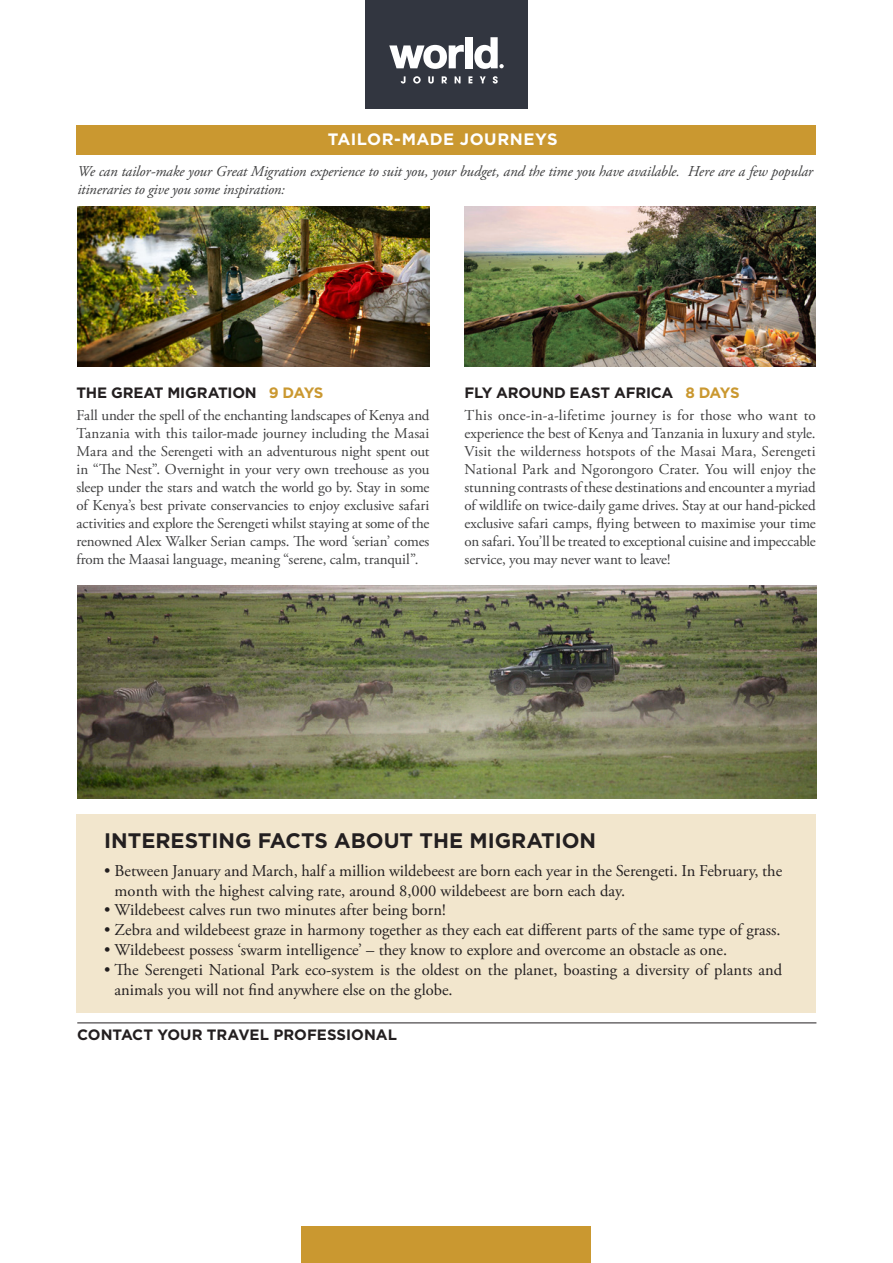
<style>
.page{position:relative;width:893px;height:1263px;background:#fff}
.page>*{position:absolute;margin:0;border:0;box-sizing:border-box;transform-origin:0 0}
.t1{font:700 21px "Gotham";color:#231f20}
.t2{font:16.5px/19.8px "Adobe Garamond Pro";color:#231f20}
.t3{font:700 16.5px "Gotham";letter-spacing:.03em;color:#fff}
.Body_Copy{font:15px/18px "Adobe Garamond Pro";letter-spacing:-.01em;color:#3e3e3f;text-align:justify}
.Body_Copy-2{font:italic 15px/18px "Adobe Garamond Pro";letter-spacing:-.01em;color:#3e3e3f}
.t4{font:700 15px "Gotham";letter-spacing:-.01em;color:#231f20}
.s1{color:#ca9830}
</style>
<div class="page">
<div style="left:365px;top:0;width:163px;height:108px;background:#323640"></div>
<svg style="left:389px;top:45px;width:75px;height:24px"></svg>
<div style="left:465px;top:37px;width:8px;height:31px;background:#fff"></div>
<svg style="left:401px;top:76px;width:4px;height:8px"></svg>
<svg style="left:413px;top:76px;width:8px;height:8px"></svg>
<svg style="left:428px;top:76px;width:6px;height:8px"></svg>
<svg style="left:442px;top:76px;width:5px;height:7px"></svg>
<svg style="left:455px;top:76px;width:5px;height:7px"></svg>
<svg style="left:468px;top:76px;width:4px;height:7px"></svg>
<svg style="left:480px;top:76px;width:6px;height:7px"></svg>
<svg style="left:493px;top:76px;width:5px;height:8px"></svg>
<svg style="left:474px;top:37px;width:30px;height:32px"></svg>
<div style="left:302px;top:1227px;width:289px;height:36px;background:#ca9830"></div>
<div style="left:77px;top:125px;width:739px;height:30px;background:#ca9830"></div>
<img style="left:77px;top:206px;width:352px;height:160px">
<img style="left:465px;top:206px;width:351px;height:160px">
<div style="left:76px;top:814px;width:740px;height:199px;background:#f2e6cd"></div>
<img style="left:77px;top:585px;width:739px;height:213px">
<hr style="left:77px;top:1022px;width:739px;height:1px;background:#231f20">
<p class="t3" style="left:328px;top:130px;width:231px">TAILOR-MADE JOURNEYS</p>
<p class="Body_Copy-2" style="left:77px;top:163px;width:737px">We can tailor-make your Great Migration experience to suit you, your budget, and the time you have available. Here are a few popular itineraries to give you some inspiration:</p>
<p class="t4" style="left:77px;top:384px;width:248px">THE GREAT MIGRATION <span class="s1">9 DAYS</span></p>
<p class="Body_Copy" style="left:77px;top:407px;width:354px">Fall under the spell of the enchanting landscapes of Kenya and Tanzania with this tailor-made journey including the Masai Mara and the Serengeti with an adventurous night spent out in “The Nest”. Overnight in your very own treehouse as you sleep under the stars and watch the world go by. Stay in some of Kenya’s best private conservancies to enjoy exclusive safari activities and explore the Serengeti whilst staying at some of the renowned Alex Walker Serian camps. The word ‘serian’ comes from the Maasai language, meaning “serene, calm, tranquil”.</p>
<p class="t4" style="left:465px;top:384px;width:277px">FLY AROUND EAST AFRICA <span class="s1">8 DAYS</span></p>
<p class="Body_Copy" style="left:465px;top:407px;width:353px">This once-in-a-lifetime journey is for those who want to experience the best of Kenya and Tanzania in luxury and style.<br>Visit the wilderness hotspots of the Masai Mara, Serengeti National Park and Ngorongoro Crater. You will enjoy the stunning contrasts of these destinations and encounter a myriad of wildlife on twice-daily game drives. Stay at our hand-picked exclusive safari camps, flying between to maximise your time on safari. You’ll be treated to exceptional cuisine and impeccable service, you may never want to leave!</p>
<p class="t1" style="left:104px;top:828px;width:494px">INTERESTING FACTS ABOUT THE MIGRATION</p>
<p class="t2" style="left:115px;top:861px;width:669px;text-indent:-11px">• Between January and March, half a million wildebeest are born each year in the Serengeti. In February, the month with the highest calving rate, around 8,000 wildebeest are born each day.</p>
<p class="t2" style="left:104px;top:901px;width:343px">• Wildebeest calves run two minutes after being born!</p>
<p class="t2" style="left:104px;top:920px;width:678px">• Zebra and wildebeest graze in harmony together as they each eat different parts of the same type of grass.</p>
<p class="t2" style="left:104px;top:940px;width:625px">• Wildebeest possess ‘swarm intelligence’ – they know to explore and overcome an obstacle as one.</p>
<p class="t2" style="left:115px;top:960px;width:669px;text-indent:-11px">• The Serengeti National Park eco-system is the oldest on the planet, boasting a diversity of plants and animals you will not find anywhere else on the globe.</p>
<p class="t4" style="left:77px;top:1026px;width:321px">CONTACT YOUR TRAVEL PROFESSIONAL</p>
</div>
